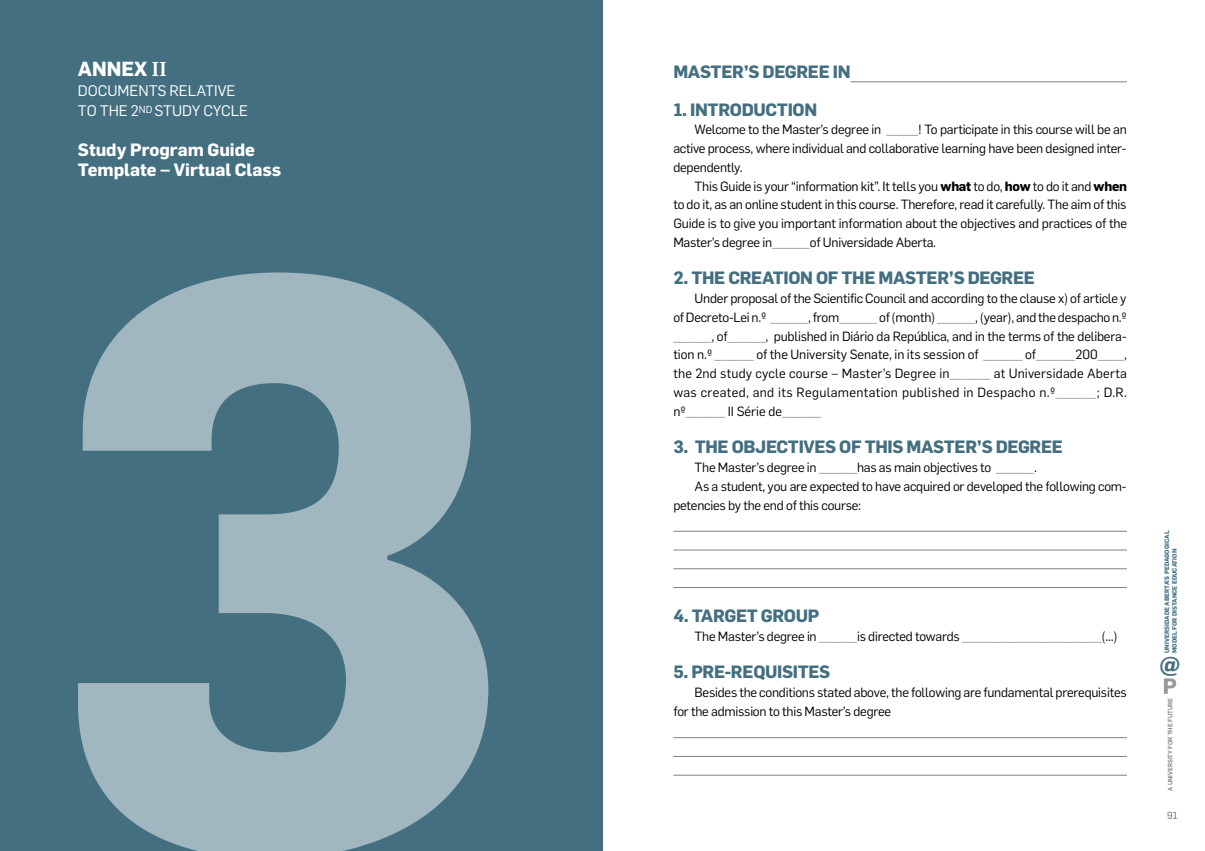
<style>
.page{position:relative;width:1205px;height:851px;background:#fff}
.page>*{position:absolute;margin:0;border:0;box-sizing:border-box;transform-origin:0 0}
.t1{font:700 22.12px "Flama Basic";color:#446f81}
.t2{font:700 20px "Flama Basic";color:#fff}
.t3{font:700 17.5px "Flama Basic";letter-spacing:-.02em;color:#446f81}
.t4{font:700 17.5px/20px "Flama Basic";color:#fff}
.t5{font:15px/20px "Flama Basic";color:#fff}
.t6{font:13.12px/18.8px "Flama Basic";letter-spacing:-.02em;color:#000;text-align:justify}
.t7{font:10px "Flama Basic";color:#666}
.t8{font:700 6.25px/7.5px "Flama Basic";color:#446f81}
.t9{font:500 6.25px "Flama Basic";color:#808080}
.s1{font-family:"Scala LF";font-size:21.25px}
.s2{color:#808080}
.s3{font-weight:700}
</style>
<div class="page">
<svg style="left:1164px;top:678px;width:12px;height:15px"></svg>
<div style="left:0;top:0;width:602px;height:850px;background:#446f81"></div>
<svg style="left:78px;top:272px;width:410px;height:578px;fill:#a1b7c0"></svg>
<hr style="left:850px;top:81px;width:277px;height:1px;background:#808080">
<hr style="left:673px;top:531px;width:454px;height:1px;background:#808080">
<hr style="left:673px;top:549px;width:454px;height:1px;background:#808080">
<hr style="left:673px;top:568px;width:454px;height:1px;background:#808080">
<hr style="left:673px;top:587px;width:454px;height:1px;background:#808080">
<hr style="left:673px;top:737px;width:454px;height:1px;background:#808080">
<hr style="left:673px;top:756px;width:454px;height:1px;background:#808080">
<hr style="left:673px;top:774px;width:454px;height:1px;background:#808080">
<h2 class="t2" style="left:78px;top:60px;width:91px">ANNEX <span class="s1">II</span></h2>
<p class="t5" style="left:78px;top:81px;width:172px">DOCUMENTS RELATIVE<br>TO THE 2<sup>ND</sup> STUDY CYCLE</p>
<h3 class="t4" style="left:78px;top:141px;width:205px">Study Program Guide<br>Template – Virtual Class</h3>
<h3 class="t3" style="left:673px;top:64px;width:179px">MASTER’S DEGREE IN</h3>
<h3 class="t3" style="left:673px;top:101px;width:145px">1. INTRODUCTION</h3>
<p class="t6" style="left:673px;top:121px;width:455px;text-indent:21px">Welcome to the Master’s degree in <span class="s2">_____</span>! To participate in this course will be an active process, where individual and collaborative learning have been designed inter&shy;dependently.</p>
<p class="t6" style="left:673px;top:177px;width:455px;text-indent:21px">This Guide is your “information kit”. It tells you <span class="s3">what</span> to do, <span class="s3">how</span> to do it and <span class="s3">when </span>to do it, as an online student in this course. Therefore, read it carefully. The aim of this Guide is to give you important information about the objectives and practices of the Master’s degree in<span class="s2">______</span>of Universidade Aberta.</p>
<h3 class="t3" style="left:673px;top:270px;width:363px">2. THE CREATION OF THE MASTER’S DEGREE</h3>
<p class="t6" style="left:673px;top:289px;width:455px;text-indent:21px">Under proposal of the Scientific Council and according to the clause x) of article y of Decreto-Lei n.º <span class="s2">______</span>, from<span class="s2">______</span> of (month) <span class="s2">______</span>, (year), and the despacho n.º <span class="s2">______</span>, of<span class="s2">______</span>, published in Diário da República, and in the terms of the delibera&shy;tion n.º <span class="s2">______</span> of the University Senate, in its session of <span class="s2">______</span> of<span class="s2">______</span>200<span class="s2">____</span>, the 2nd study cycle course – Master’s Degree in<span class="s2">______</span> at Universidade Aberta was created, and its Regulamentation published in Despacho n.º<span class="s2">______</span>; D.R. nº<span class="s2">______</span> II Série de<span class="s2">______</span></p>
<h3 class="t3" style="left:673px;top:439px;width:391px">3. THE OBJECTIVES OF THIS MASTER’S DEGREE</h3>
<p class="t6" style="left:694px;top:458px;width:344px">The Master’s degree in <span class="s2">______</span>has as main objectives to <span class="s2">______</span>.</p>
<p class="t6" style="left:694px;top:477px;width:433px">As a student, you are expected to have acquired or developed the following com-</p>
<p class="t6" style="left:673px;top:496px;width:189px">petencies by the end of this course:</p>
<h3 class="t3" style="left:673px;top:607px;width:147px">4. TARGET GROUP</h3>
<p class="t6" style="left:694px;top:627px;width:424px">The Master’s degree in <span class="s2">______</span>is directed towards <span class="s2">______________________</span>(...)</p>
<h3 class="t3" style="left:673px;top:664px;width:158px">5. PRE-REQUISITES</h3>
<p class="t6" style="left:673px;top:683px;width:455px;text-indent:21px">Besides the conditions stated above, the following are fundamental prerequisites for the admission to this Master’s degree</p>
<p class="t8" style="left:1163px;top:653px;width:124px;rotate:-90deg">UNIVERSIDADE ABERTA’S PEDAGOGICAL<br>MODEL FOR DISTANCE EDUCATION</p>
<h1 class="t1" style="left:1159px;top:654px;width:22px">@</h1>
<p class="t9" style="left:1167px;top:790px;width:94px;rotate:-90deg">A UNIVERSITY FOR THE FUTURE</p>
<p class="t7" style="left:1167px;top:810px;width:12px">91</p>
</div>
